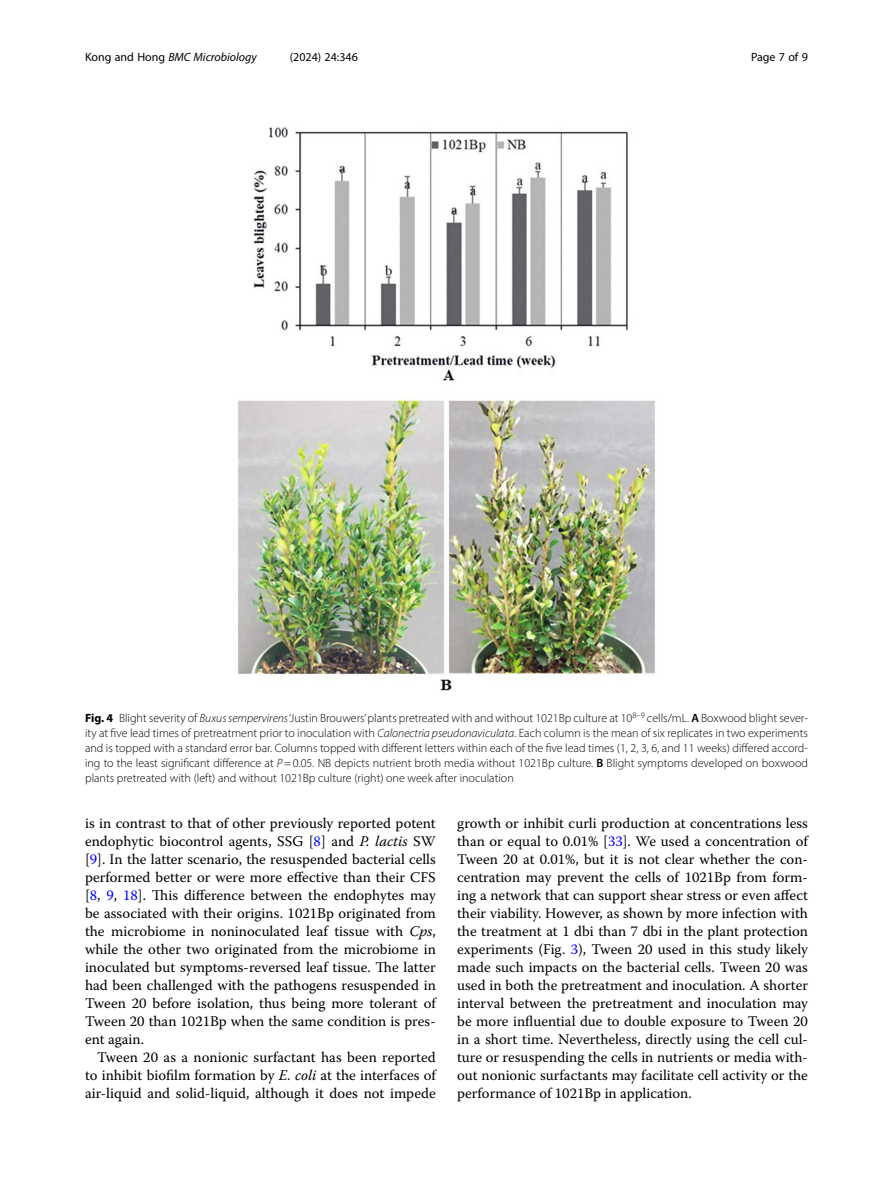
<style>
.page{position:relative;width:893px;height:1191px;background:#fff}
.page>*{position:absolute;margin:0;border:0;box-sizing:border-box;transform-origin:0 0}
.Body_Text_Indent{font:14.7px/18px "Warnock Pro";color:#000;text-align:justify}
.Figure_Caption{font:300 12px/15px "Myriad Pro";color:#000;text-align:justify}
.t1{font:italic 12px "Myriad Pro";color:#000}
.t2{font:12px "Myriad Pro";color:#000}
.s1{font-style:normal}
.s2{font-weight:700}
.s3{font-style:italic}
.s4{font-weight:600}
.s5{color:#00f}
</style>
<div class="page">
<img style="left:238px;top:127px;width:417px;height:564px">
<p class="t1" style="left:85px;top:50px;width:173px"><span class="s1">Kong and Hong</span> BMC Microbiology</p>
<p class="t2" style="left:290px;top:50px;width:70px">(2024) 24:346</p>
<p class="t2" style="left:751px;top:50px;width:58px">Page 7 of 9</p>
<p class="Figure_Caption" style="left:85px;top:711px;width:724px"><span class="s2">Fig. 4</span> Blight severity of <span class="s3">Buxus sempervirens</span> ‘Justin Brouwers’ plants pretreated with and without 1021Bp culture at 10<sup>8–9</sup> cells/mL. <span class="s4">A</span> Boxwood blight sever&shy;ity at five lead times of pretreatment prior to inoculation with <span class="s3">Calonectria pseudonaviculata</span>. Each column is the mean of six replicates in two experiments and is topped with a standard error bar. Columns topped with different letters within each of the five lead times (1, 2, 3, 6, and 11 weeks) differed accord&shy;ing to the least significant difference at <span class="s3">P</span>=0.05. NB depicts nutrient broth media without 1021Bp culture. <span class="s4">B</span> Blight symptoms developed on boxwood plants pretreated with (left) and without 1021Bp culture (right) one week after inoculation</p>
<p class="Body_Text_Indent" style="left:85px;top:814px;width:352px">is in contrast to that of other previously reported potent endophytic biocontrol agents, SSG [<span class="s5">8</span>] and <span class="s3">P. lactis</span> SW [<span class="s5">9</span>]. In the latter scenario, the resuspended bacterial cells performed better or were more effective than their CFS [<span class="s5">8</span>, <span class="s5">9</span>, <span class="s5">18</span>]. This difference between the endophytes may be associated with their origins. 1021Bp originated from the microbiome in noninoculated leaf tissue with <span class="s3">Cps</span>, while the other two originated from the microbiome in inoculated but symptoms-reversed leaf tissue. The latter had been challenged with the pathogens resuspended in Tween 20 before isolation, thus being more tolerant of Tween 20 than 1021Bp when the same condition is pres&shy;ent again.</p>
<p class="Body_Text_Indent" style="left:85px;top:1048px;width:352px;text-indent:12px">Tween 20 as a nonionic surfactant has been reported to inhibit biofilm formation by <span class="s3">E. coli</span> at the interfaces of air-liquid and solid-liquid, although it does not impede</p>
<p class="Body_Text_Indent" style="left:457px;top:814px;width:352px">growth or inhibit curli production at concentrations less than or equal to 0.01% [<span class="s5">33</span>]. We used a concentration of Tween 20 at 0.01%, but it is not clear whether the con&shy;centration may prevent the cells of 1021Bp from form&shy;ing a network that can support shear stress or even affect their viability. However, as shown by more infection with the treatment at 1 dbi than 7 dbi in the plant protection experiments (Fig. <span class="s5">3</span>), Tween 20 used in this study likely made such impacts on the bacterial cells. Tween 20 was used in both the pretreatment and inoculation. A shorter interval between the pretreatment and inoculation may be more influential due to double exposure to Tween 20 in a short time. Nevertheless, directly using the cell cul&shy;ture or resuspending the cells in nutrients or media with&shy;out nonionic surfactants may facilitate cell activity or the performance of 1021Bp in application.</p>
</div>
